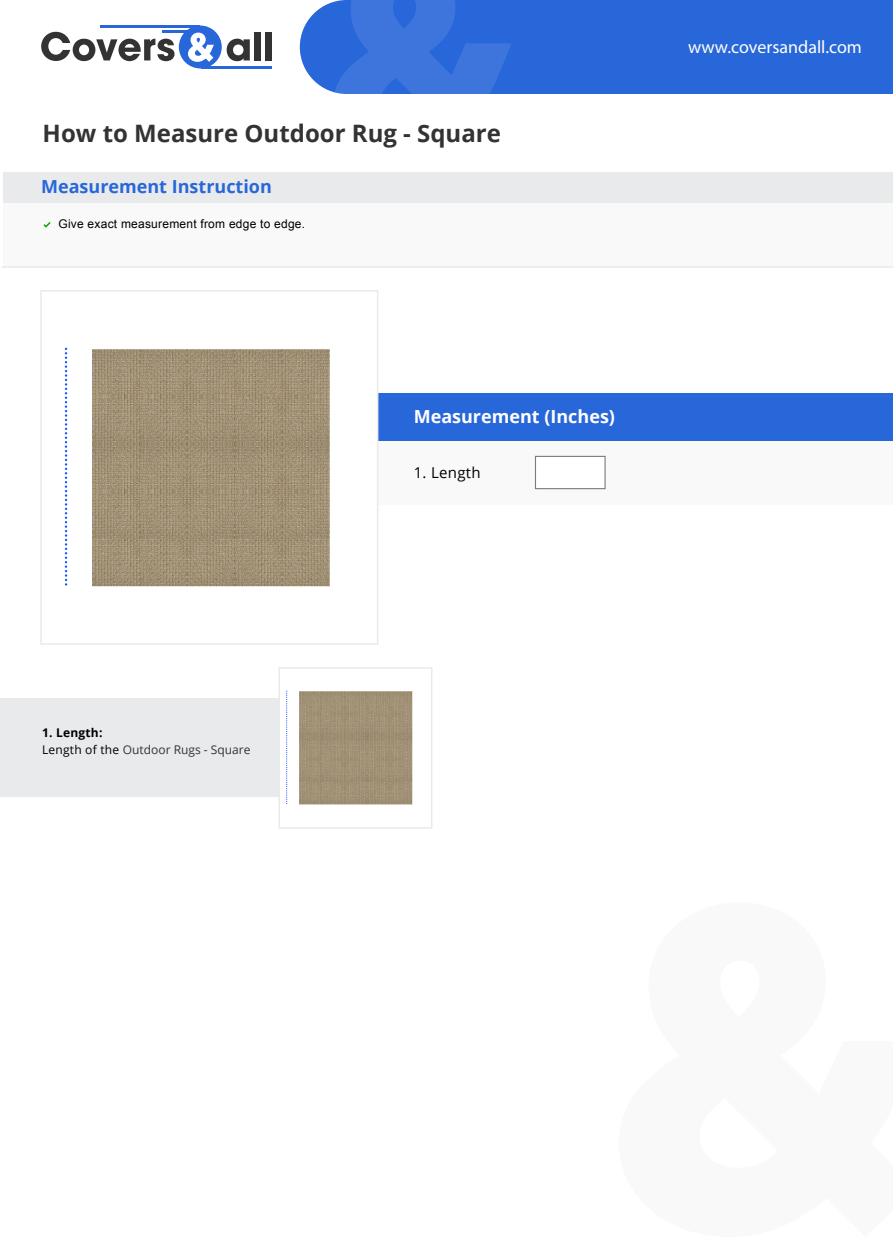
<style>
.page{position:relative;width:893px;height:1237px;background:#fff}
.page>*{position:absolute;margin:0;border:0;box-sizing:border-box;transform-origin:0 0}
.t1{font:700 24px "Open Sans";color:#333}
.t2{font:700 18px "Open Sans";color:#2867d9}
.t3{font:18px "Myriad Pro";color:#fff}
.t4{font:700 18px "Open Sans";color:#fff}
.t5{font:15px "Open Sans";letter-spacing:.02em;color:#000}
.t6{font:12px/16.5px "Open Sans";color:#333}
.t7{font:12px "Arial";letter-spacing:.02em;color:#000}
.s1{font-weight:700;color:#000}
.s2{color:#000}
</style>
<div class="page">
<div style="left:0;top:699px;width:294px;height:98px;background:#e9eaeb"></div>
<div style="left:279px;top:668px;width:153px;height:160px;background:#fff"></div>
<img style="left:286px;top:690px;width:127px;height:115px">
<div style="left:278px;top:667px;width:154px;height:161px;border:2px solid #eaeaea"></div>
<div style="left:300px;top:0;width:593px;height:94px;background:#2867d9"></div>
<svg style="left:333px;top:0;width:179px;height:94px;background:#356fda"></svg>
<svg style="left:41px;top:32px;width:134px;height:29px"></svg>
<svg style="left:227px;top:39px;width:23px;height:22px"></svg>
<div style="left:254px;top:32px;width:7px;height:28px;background:#333"></div>
<div style="left:265px;top:32px;width:7px;height:28px;background:#333"></div>
<hr style="left:101px;top:26px;width:99px;height:2px;background:#2867d9">
<hr style="left:162px;top:31px;width:38px;height:2px;background:#2867d9">
<hr style="left:201px;top:66px;width:71px;height:2px;background:#2867d9">
<div style="left:179px;top:26px;width:43px;height:42px;background:#2867d9;border-radius:50%"></div>
<svg style="left:188px;top:33px;width:26px;height:29px"></svg>
<div style="left:328px;top:394px;width:565px;height:111px;background:#f9f9f9"></div>
<div style="left:328px;top:394px;width:565px;height:47px;background:#2867d9"></div>
<div style="left:535px;top:456px;width:71px;height:33px;background:#fff;border:1px solid #7c7c7c"></div>
<div style="left:41px;top:291px;width:337px;height:353px;background:#fff"></div>
<img style="left:64px;top:347px;width:266px;height:240px">
<div style="left:40px;top:290px;width:338px;height:355px;border:2px solid #eaeaea"></div>
<div style="left:3px;top:172px;width:890px;height:31px;background:#e9eaeb"></div>
<div style="left:3px;top:203px;width:890px;height:64px;background:#f9f9f9"></div>
<svg style="left:43px;top:222px;width:8px;height:6px"></svg>
<hr style="left:2px;top:266px;width:891px;height:2px;background:#eaeaea">
<h1 class="t1" style="left:43px;top:116px;width:460px">How to Measure Outdoor Rug - Square</h1>
<h2 class="t2" style="left:41px;top:173px;width:232px">Measurement Instruction</h2>
<p class="t7" style="left:58px;top:216px;width:248px">Give exact measurement from edge to edge.</p>
<h2 class="t4" style="left:414px;top:403px;width:203px">Measurement (Inches)</h2>
<p class="t5" style="left:414px;top:462px;width:68px">1. Length</p>
<h2 class="t3" style="left:688px;top:36px;width:175px">www.coversandall.com</h2>
<p class="t6" style="left:42px;top:724px;width:210px"><span class="s1">1. Length:<br></span><span class="s2">Length of the</span> Outdoor Rugs - Square</p>
</div>
